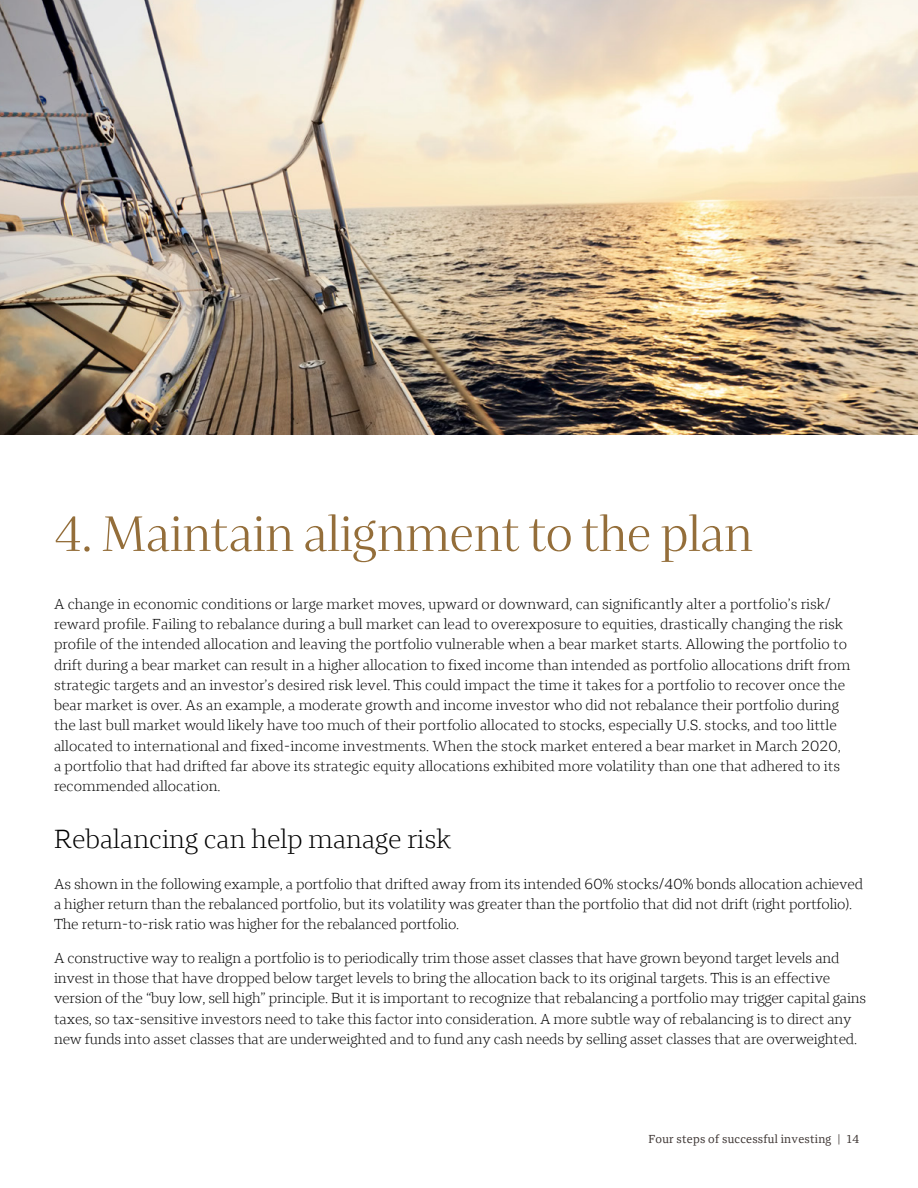
<style>
.page{position:relative;width:918px;height:1188px;background:#fff}
.page>*{position:absolute;margin:0;border:0;box-sizing:border-box;transform-origin:0 0}
.t1{font:51px "Wells Fargo Serif Display";color:#946e3a}
.t2{font:300 27px "Wells Fargo Serif";color:#000}
.t3{font:300 15px/20.2px "Wells Fargo Serif";color:#000}
.t4{font:12px "Wells Fargo Serif";letter-spacing:.02em;color:#3b3331}
</style>
<div class="page">
<img style="left:0;top:0;width:918px;height:434px">
<h1 class="t1" style="left:54px;top:503px;width:700px">4. Maintain alignment to the plan</h1>
<p class="t3" style="left:54px;top:594px;width:798px">A change in economic conditions or large market moves, upward or downward, can significantly alter a portfolio’s risk/ reward profile. Failing to rebalance during a bull market can lead to overexposure to equities, drastically changing the risk profile of the intended allocation and leaving the portfolio vulnerable when a bear market starts. Allowing the portfolio to drift during a bear market can result in a higher allocation to fixed income than intended as portfolio allocations drift from strategic targets and an investor’s desired risk level. This could impact the time it takes for a portfolio to recover once the bear market is over. As an example, a moderate growth and income investor who did not rebalance their portfolio during the last bull market would likely have too much of their portfolio allocated to stocks, especially U.S. stocks, and too little allocated to international and fixed-income investments. When the stock market entered a bear market in March 2020, a portfolio that had drifted far above its strategic equity allocations exhibited more volatility than one that adhered to its recommended allocation.</p>
<h2 class="t2" style="left:54px;top:823px;width:399px">Rebalancing can help manage risk</h2>
<p class="t3" style="left:54px;top:873px;width:811px">As shown in the following example, a portfolio that drifted away from its intended 60% stocks/40% bonds allocation achieved a higher return than the rebalanced portfolio, but its volatility was greater than the portfolio that did not drift (right portfolio).<br>The return-to-risk ratio was higher for the rebalanced portfolio.</p>
<p class="t3" style="left:54px;top:948px;width:814px">A constructive way to realign a portfolio is to periodically trim those asset classes that have grown beyond target levels and invest in those that have dropped below target levels to bring the allocation back to its original targets. This is an effective version of the “buy low, sell high” principle. But it is important to recognize that rebalancing a portfolio may trigger capital gains taxes, so tax-sensitive investors need to take this factor into consideration. A more subtle way of rebalancing is to direct any new funds into asset classes that are underweighted and to fund any cash needs by selling asset classes that are overweighted.</p>
<p class="t4" style="left:648px;top:1131px;width:212px">Four steps of successful investing | 14</p>
</div>
